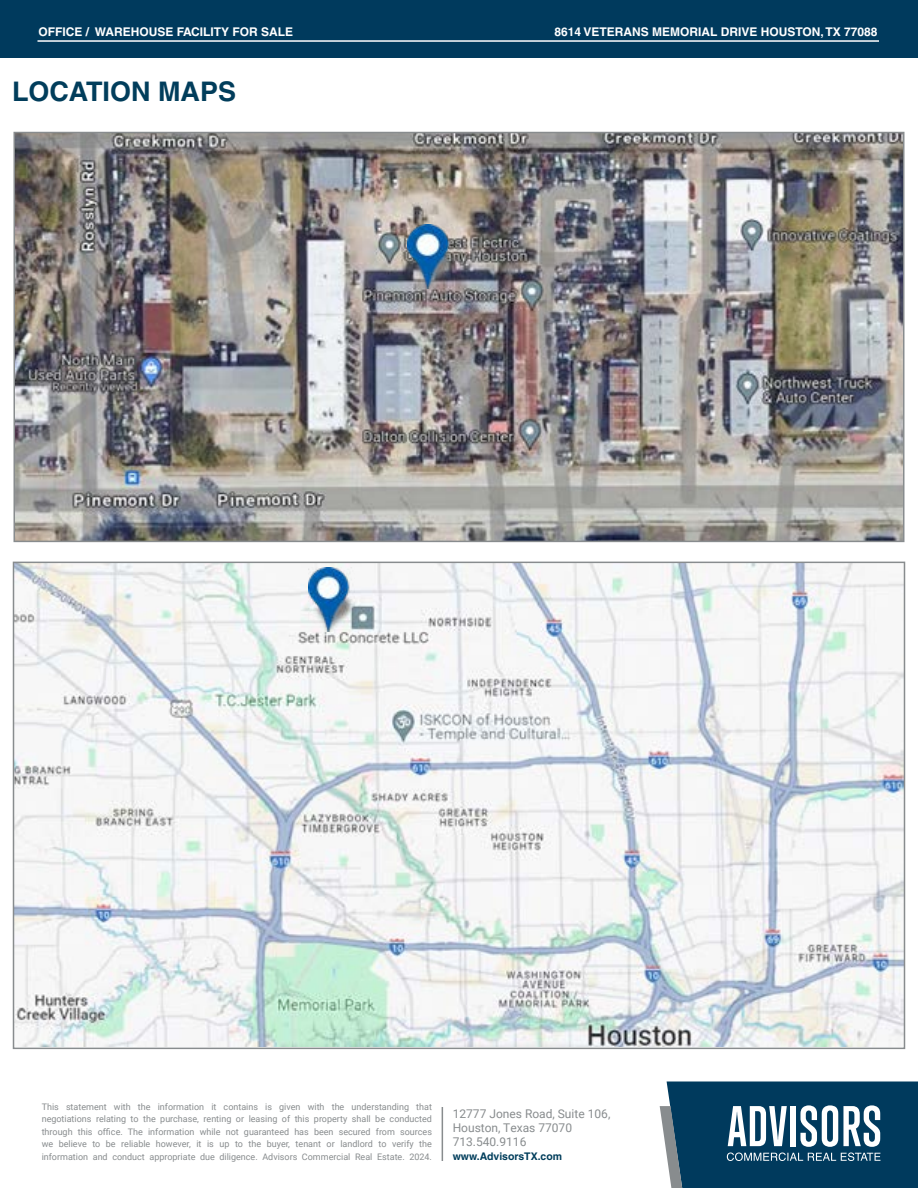
<style>
.page{position:relative;width:918px;height:1188px;background:#fff}
.page>*{position:absolute;margin:0;border:0;box-sizing:border-box;transform-origin:0 0}
.t1{font:700 27px "Helvetica";color:#013d5b}
.t2{font:700 12px "Helvetica";color:#fff}
.t3{font:12px/13.8px "Roboto";color:#888c8e}
.t4{font:700 10.5px "Helvetica";color:#013d5b}
.t5{font:9px/12.5px "Roboto";color:#888c8e;text-align:justify}
</style>
<div class="page">
<svg style="left:660px;top:1082px;width:258px;height:106px"></svg>
<hr style="left:442px;top:1107px;width:1px;height:54px;background:#888c8e">
<div style="left:0;top:0;width:918px;height:58px;background:#003a5d"></div>
<hr style="left:38px;top:40px;width:841px;height:2px;background:#fff">
<img style="left:17px;top:135px;width:884px;height:404px">
<div style="left:14px;top:132px;width:890px;height:410px;border:2px solid #888c8e"></div>
<img style="left:408px;top:225px;width:46px;height:64px">
<img style="left:16px;top:565px;width:886px;height:481px">
<img style="left:308px;top:567px;width:47px;height:65px">
<h2 class="t2" style="left:38px;top:24px;width:256px">OFFICE / WAREHOUSE FACILITY FOR SALE</h2>
<h2 class="t2" style="left:555px;top:24px;width:324px">8614 VETERANS MEMORIAL DRIVE HOUSTON, TX 77088</h2>
<h1 class="t1" style="left:12px;top:75px;width:226px">LOCATION MAPS</h1>
<p class="t5" style="left:42px;top:1100px;width:392px">This statement with the information it contains is given with the understanding that negotiations relating to the purchase, renting or leasing of this property shall be conducted through this office. The information while not guaranteed has been secured from sources we believe to be reliable however, it is up to the buyer, tenant or landlord to verify the information and conduct appropriate due diligence. Advisors Commercial Real Estate. 2024.</p>
<h2 class="t3" style="left:453px;top:1107px;width:159px">12777 Jones Road, Suite 106,<br>Houston, Texas 77070<br>713.540.9116</h2>
<p class="t4" style="left:453px;top:1150px;width:111px">www.AdvisorsTX.com</p>
</div>
